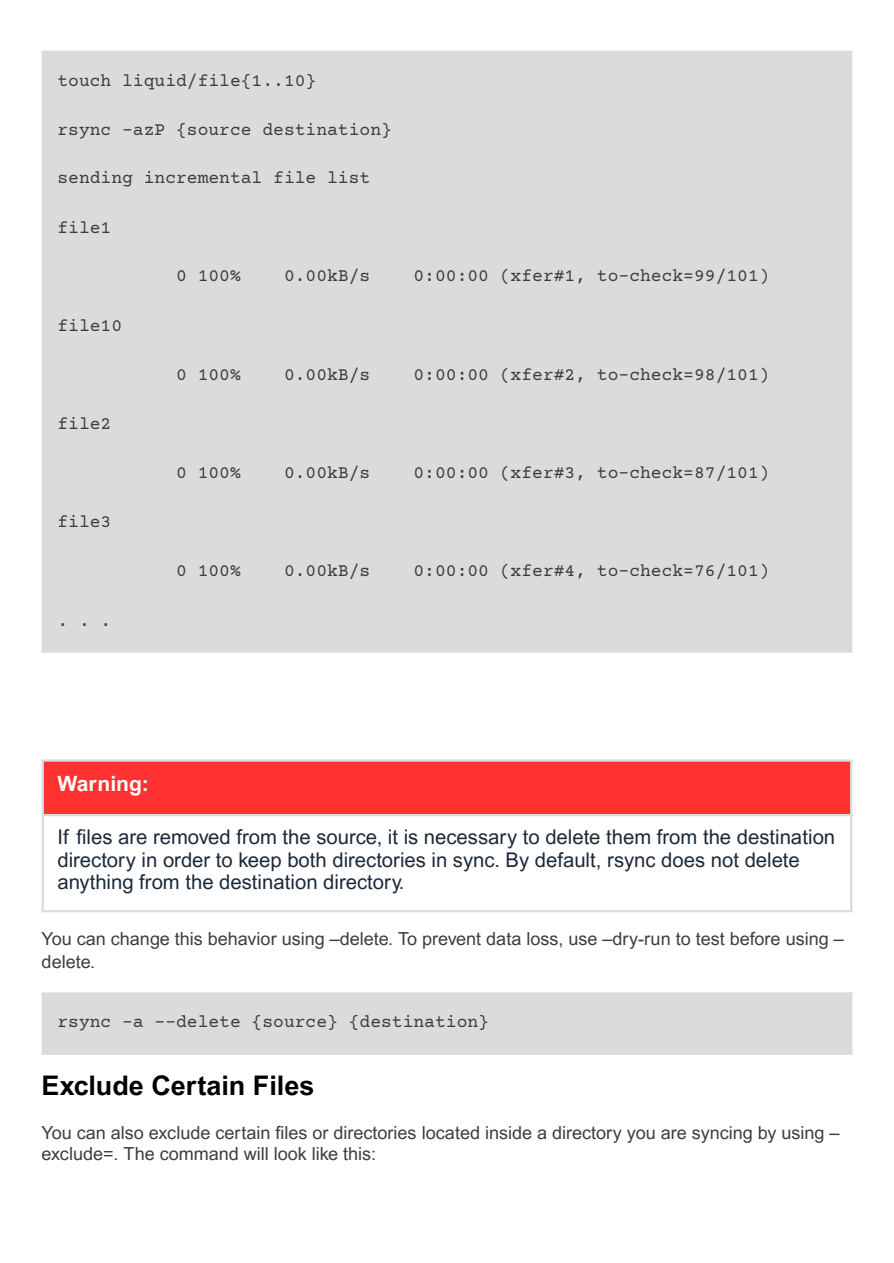
<style>
.page{position:relative;width:894px;height:1263px;background:#fff}
.page>*{position:absolute;margin:0;border:0;box-sizing:border-box;transform-origin:0 0}
.t1{font:700 27px "Arial MT Pro";color:#000}
.t2{font:700 21px "Arial MT Pro";color:#fff}
.t3{font:20.25px/22.5px "Arial MT Pro";color:#1b2937}
.t4{font:18px "Courier Prime";color:#3d3d3d}
.t5{font:18px/22.5px "Arial MT Pro";color:#3d3d3d}
</style>
<div class="page">
<div style="left:42px;top:51px;width:809px;height:601px;background:#dbdbdb"></div>
<hr style="left:849px;top:53px;width:3px;height:597px;background:#dbdbdb">
<hr style="left:42px;top:51px;width:810px;height:2px;background:#dbdbdb">
<hr style="left:42px;top:650px;width:810px;height:3px;background:#dbdbdb">
<div style="left:42px;top:760px;width:809px;height:55px;background:#ff3131"></div>
<hr style="left:42px;top:762px;width:2px;height:148px;background:#dbdbdb">
<hr style="left:849px;top:762px;width:3px;height:148px;background:#dbdbdb">
<hr style="left:42px;top:759px;width:810px;height:3px;background:#dbdbdb">
<hr style="left:42px;top:814px;width:810px;height:2px;background:#dbdbdb">
<hr style="left:42px;top:910px;width:810px;height:2px;background:#dbdbdb">
<div style="left:42px;top:993px;width:809px;height:61px;background:#dbdbdb"></div>
<hr style="left:849px;top:994px;width:3px;height:59px;background:#dbdbdb">
<hr style="left:42px;top:992px;width:810px;height:2px;background:#dbdbdb">
<hr style="left:42px;top:1053px;width:810px;height:2px;background:#dbdbdb">
<p class="t4" style="left:57px;top:71px;width:260px">touch liquid/file{1..10}</p>
<p class="t4" style="left:57px;top:121px;width:336px">rsync -azP {source destination}</p>
<p class="t4" style="left:57px;top:169px;width:314px">sending incremental file list</p>
<p class="t4" style="left:57px;top:219px;width:55px">file1</p>
<p class="t4" style="left:176px;top:267px;width:66px">0 100%</p>
<p class="t4" style="left:284px;top:267px;width:88px">0.00kB/s</p>
<p class="t4" style="left:413px;top:267px;width:357px">0:00:00 (xfer#1, to-check=99/101)</p>
<p class="t4" style="left:57px;top:317px;width:66px">file10</p>
<p class="t4" style="left:176px;top:366px;width:66px">0 100%</p>
<p class="t4" style="left:284px;top:366px;width:88px">0.00kB/s</p>
<p class="t4" style="left:413px;top:366px;width:357px">0:00:00 (xfer#2, to-check=98/101)</p>
<p class="t4" style="left:57px;top:415px;width:55px">file2</p>
<p class="t4" style="left:176px;top:464px;width:66px">0 100%</p>
<p class="t4" style="left:284px;top:464px;width:88px">0.00kB/s</p>
<p class="t4" style="left:413px;top:464px;width:357px">0:00:00 (xfer#3, to-check=87/101)</p>
<p class="t4" style="left:57px;top:512px;width:55px">file3</p>
<p class="t4" style="left:176px;top:562px;width:66px">0 100%</p>
<p class="t4" style="left:284px;top:562px;width:88px">0.00kB/s</p>
<p class="t4" style="left:413px;top:562px;width:357px">0:00:00 (xfer#4, to-check=76/101)</p>
<p class="t4" style="left:57px;top:611px;width:55px">. . .</p>
<p class="t2" style="left:57px;top:776px;width:93px">Warning:</p>
<p class="t3" style="left:57px;top:828px;width:779px">If fi les are removed from the source, it is necessary to delete them from the destination directory in order to keep both directories in sync. By default, rsync does not delete anything from the destination directory.</p>
<p class="t5" style="left:42px;top:930px;width:803px">You can change this behavior using –delete. To prevent data loss, use –dry-run to test before using – delete.</p>
<p class="t4" style="left:57px;top:1013px;width:433px">rsync -a --delete {source} {destination}</p>
<h2 class="t1" style="left:42px;top:1075px;width:274px">Exclude Certain Files</h2>
<p class="t5" style="left:42px;top:1124px;width:799px;line-height:21.3px">You can also exclude certain fi les or directories located inside a directory you are syncing by using – exclude=. The command will look like this:</p>
</div>
